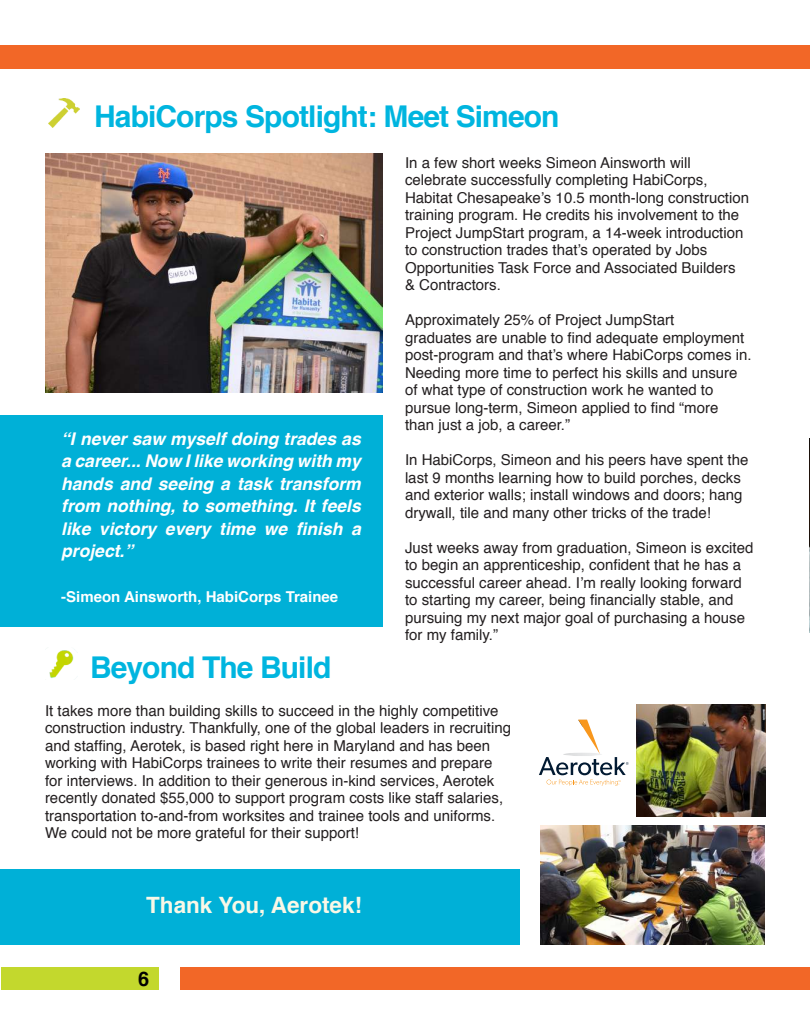
<style>
.page{position:relative;width:810px;height:1035px;background:#fff}
.page>*{position:absolute;margin:0;border:0;box-sizing:border-box;transform-origin:0 0}
.t1{font:700 30px "Helvetica";letter-spacing:-.03em;color:#00b5df}
.t2{font:700 22.5px "Helvetica";color:#f9f8e7}
.t3{font:700 20px "Helvetica";color:#020202}
.t4{font:italic 700 17.5px/22.5px "Helvetica";color:#fff;text-align:justify}
.t5{font:15px/17.5px "Helvetica";color:#231f20}
.t6{font:700 15px "Helvetica";color:#fff}
</style>
<div class="page">
<div style="left:0;top:415px;width:383px;height:211px;background:#00b0d7"></div>
<div style="left:1px;top:967px;width:157px;height:23px;background:#c3d82d"></div>
<div style="left:0;top:45px;width:810px;height:23px;background:#f26727"></div>
<div style="left:180px;top:967px;width:630px;height:23px;background:#f26727"></div>
<img style="left:49px;top:98px;width:30px;height:29px">
<img style="left:49px;top:649px;width:26px;height:29px">
<img style="left:45px;top:153px;width:337px;height:240px">
<div style="left:0;top:870px;width:519px;height:75px;background:#00b0d7"></div>
<svg style="left:539px;top:720px;width:90px;height:66px"></svg>
<img style="left:809px;top:439px;width:1px;height:193px">
<img style="left:540px;top:825px;width:225px;height:120px">
<img style="left:636px;top:705px;width:130px;height:112px">
<h1 class="t1" style="left:94px;top:92px;width:467px">HabiCorps Spotlight: Meet Simeon</h1>
<p class="t4" style="left:61px;top:429px;width:301px">“I never saw myself doing trades as a career... Now I like working with my hands and seeing a task transform from nothing, to something. It feels like victory every time we finish a project.”</p>
<p class="t6" style="left:61px;top:585px;width:278px">-Simeon Ainsworth, HabiCorps Trainee</p>
<p class="t5" style="left:405px;top:155px;width:346px">In a few short weeks Simeon Ainsworth will celebrate successfully completing HabiCorps, Habitat Chesapeake’s 10.5 month-long construction training program. He credits his involvement to the Project JumpStart program, a 14-week introduction to construction trades that’s operated by Jobs Opportunities Task Force and Associated Builders &amp; Contractors.</p>
<p class="t5" style="left:405px;top:313px;width:348px">Approximately 25% of Project JumpStart<br>graduates are unable to find adequate employment post-program and that’s where HabiCorps comes in.<br>Needing more time to perfect his skills and unsure of what type of construction work he wanted to pursue long-term, Simeon applied to find “more<br>than just a job, a career.”</p>
<p class="t5" style="left:405px;top:453px;width:345px">In HabiCorps, Simeon and his peers have spent the last 9 months learning how to build porches, decks and exterior walls; install windows and doors; hang drywall, tile and many other tricks of the trade!</p>
<p class="t5" style="left:405px;top:540px;width:350px">Just weeks away from graduation, Simeon is excited to begin an apprenticeship, confident that he has a successful career ahead. I’m really looking forward to starting my career, being financially stable, and pursuing my next major goal of purchasing a house for my family.”</p>
<h1 class="t1" style="left:90px;top:643px;width:243px">Beyond The Build</h1>
<p class="t5" style="left:45px;top:703px;width:468px">It takes more than building skills to succeed in the highly competitive construction industry. Thankfully, one of the global leaders in recruiting and staffing, Aerotek, is based right here in Maryland and has been working with HabiCorps trainees to write their resumes and prepare for interviews. In addition to their generous in-kind services, Aerotek recently donated $55,000 to support program costs like staff salaries, transportation to-and-from worksites and trainee tools and uniforms.<br>We could not be more grateful for their support!</p>
<h2 class="t2" style="left:146px;top:887px;width:217px">Thank You, Aerotek!</h2>
<h3 class="t3" style="left:138px;top:971px;width:13px">6</h3>
</div>
